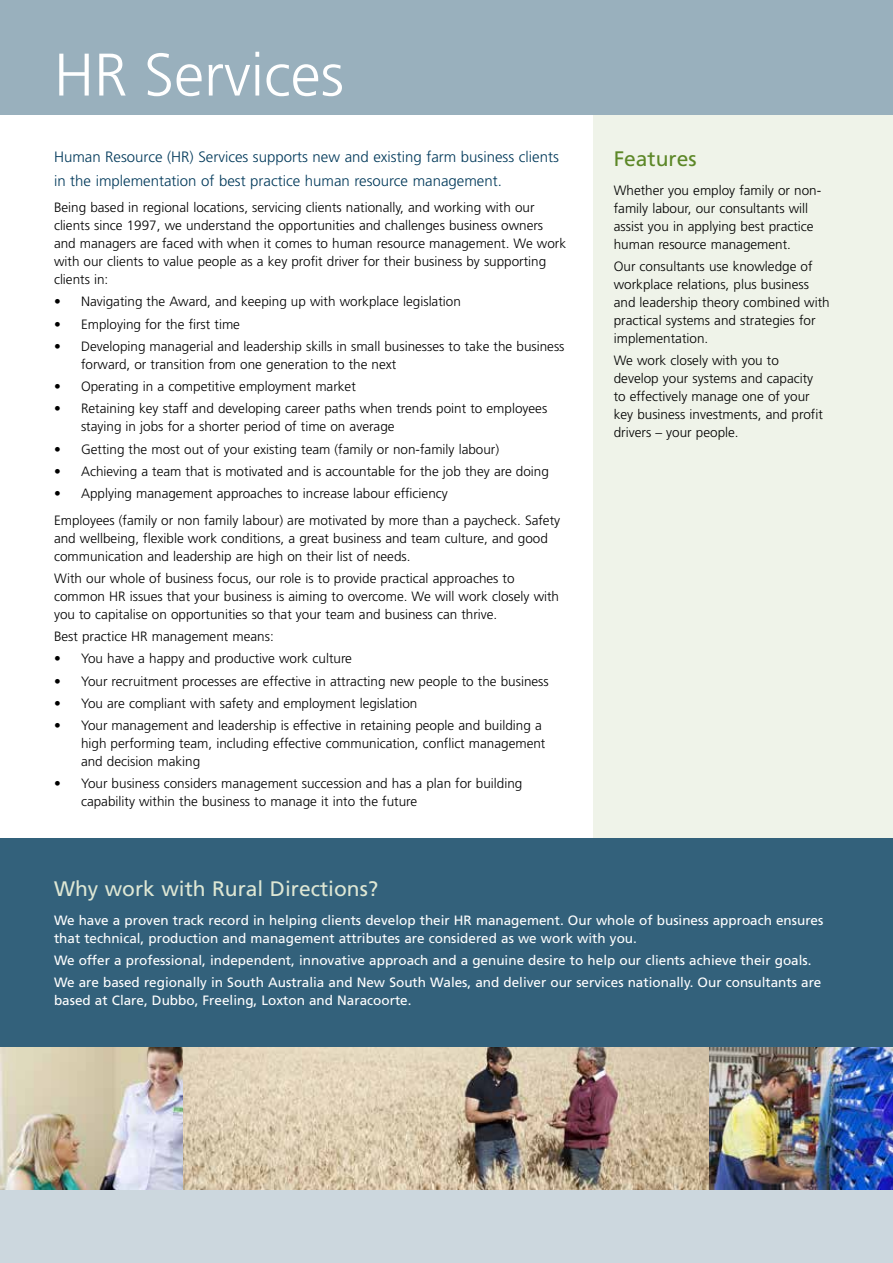
<style>
.page{position:relative;width:893px;height:1263px;background:#fff}
.page>*{position:absolute;margin:0;border:0;box-sizing:border-box;transform-origin:0 0}
.t1{font:300 60px "Frutiger LT Std";color:#fff}
.t2{font:21px "Frutiger LT Std";color:#dee7d4}
.t3{font:21px "Frutiger LT Std";color:#5c8727}
.t4{font:300 15px/24px "Frutiger LT Std";color:#00395a}
.t5{font:300 13.5px/18px "Frutiger LT Std";color:#000}
.t6{font:13.5px/18px "Frutiger LT Std";color:#fff}
</style>
<div class="page">
<div style="left:0;top:1188px;width:893px;height:75px;background:#ccd7de"></div>
<img style="left:0;top:1047px;width:893px;height:142px">
<div style="left:0;top:0;width:893px;height:115px;background:#99b0bd"></div>
<div style="left:594px;top:115px;width:299px;height:723px;background:#eff3e9"></div>
<div style="left:0;top:838px;width:893px;height:209px;background:#33617b"></div>
<h1 class="t1" style="left:54px;top:41px;width:291px">HR Services</h1>
<p class="t4" style="left:54px;top:145px;width:506px">Human Resource (HR) Services supports new and existing farm business clients in the implementation of best practice human resource management.</p>
<p class="t5" style="left:54px;top:199px;width:514px">Being based in regional locations, servicing clients nationally, and working with our clients since 1997, we understand the opportunities and challenges business owners and managers are faced with when it comes to human resource management. We work with our clients to value people as a key profit driver for their business by supporting clients in:</p>
<p class="t5" style="left:54px;top:293px;width:408px">• Navigating the Award, and keeping up with workplace legislation</p>
<p class="t5" style="left:54px;top:315px;width:188px">• Employing for the first time</p>
<p class="t5" style="left:81px;top:337px;width:485px;text-indent:-27px">• Developing managerial and leadership skills in small businesses to take the business forward, or transition from one generation to the next</p>
<p class="t5" style="left:54px;top:378px;width:303px">• Operating in a competitive employment market</p>
<p class="t5" style="left:81px;top:400px;width:468px;text-indent:-27px">• Retaining key staff and developing career paths when trends point to employees staying in jobs for a shorter period of time on average</p>
<p class="t5" style="left:54px;top:440px;width:447px">• Getting the most out of your existing team (family or non-family labour)</p>
<p class="t5" style="left:54px;top:462px;width:496px">• Achieving a team that is motivated and is accountable for the job they are doing</p>
<p class="t5" style="left:54px;top:480px;width:508px;line-height:26.5px">• Applying management approaches to increase labour efficiency<br>Employees (family or non family labour) are motivated by more than a paycheck. Safety</p>
<p class="t5" style="left:54px;top:529px;width:495px">and wellbeing, flexible work conditions, a great business and team culture, and good communication and leadership are high on their list of needs.</p>
<p class="t5" style="left:54px;top:569px;width:507px">With our whole of business focus, our role is to provide practical approaches to common HR issues that your business is aiming to overcome. We will work closely with you to capitalise on opportunities so that your team and business can thrive.</p>
<p class="t5" style="left:54px;top:628px;width:221px">Best practice HR management means:</p>
<p class="t5" style="left:54px;top:650px;width:299px">• You have a happy and productive work culture</p>
<p class="t5" style="left:54px;top:672px;width:496px">• Your recruitment processes are effective in attracting new people to the business</p>
<p class="t5" style="left:54px;top:694px;width:365px">• You are compliant with safety and employment legislation</p>
<p class="t5" style="left:81px;top:717px;width:466px;text-indent:-27px">• Your management and leadership is effective in retaining people and building a high performing team, including effective communication, conflict management and decision making</p>
<p class="t5" style="left:81px;top:775px;width:443px;text-indent:-27px">• Your business considers management succession and has a plan for building capability within the business to manage it into the future</p>
<h2 class="t3" style="left:614px;top:146px;width:84px">Features</h2>
<p class="t5" style="left:614px;top:181px;width:209px">Whether you employ family or non&shy;family labour, our consultants will assist you in applying best practice human resource management.</p>
<p class="t5" style="left:614px;top:257px;width:218px">Our consultants use knowledge of workplace relations, plus business and leadership theory combined with practical systems and strategies for implementation.</p>
<p class="t5" style="left:614px;top:352px;width:211px">We work closely with you to develop your systems and capacity to effectively manage one of your key business investments, and profit drivers – your people.</p>
<h2 class="t2" style="left:54px;top:876px;width:326px">Why work with Rural Directions?</h2>
<p class="t6" style="left:54px;top:911px;width:771px">We have a proven track record in helping clients develop their HR management. Our whole of business approach ensures that technical, production and management attributes are considered as we work with you.</p>
<p class="t6" style="left:54px;top:949px;width:769px;line-height:22.2px">We offer a professional, independent, innovative approach and a genuine desire to help our clients achieve their goals.<br>We are based regionally in South Australia and New South Wales, and deliver our services nationally. Our consultants are</p>
<p class="t6" style="left:54px;top:991px;width:359px">based at Clare, Dubbo, Freeling, Loxton and Naracoorte.</p>
</div>
